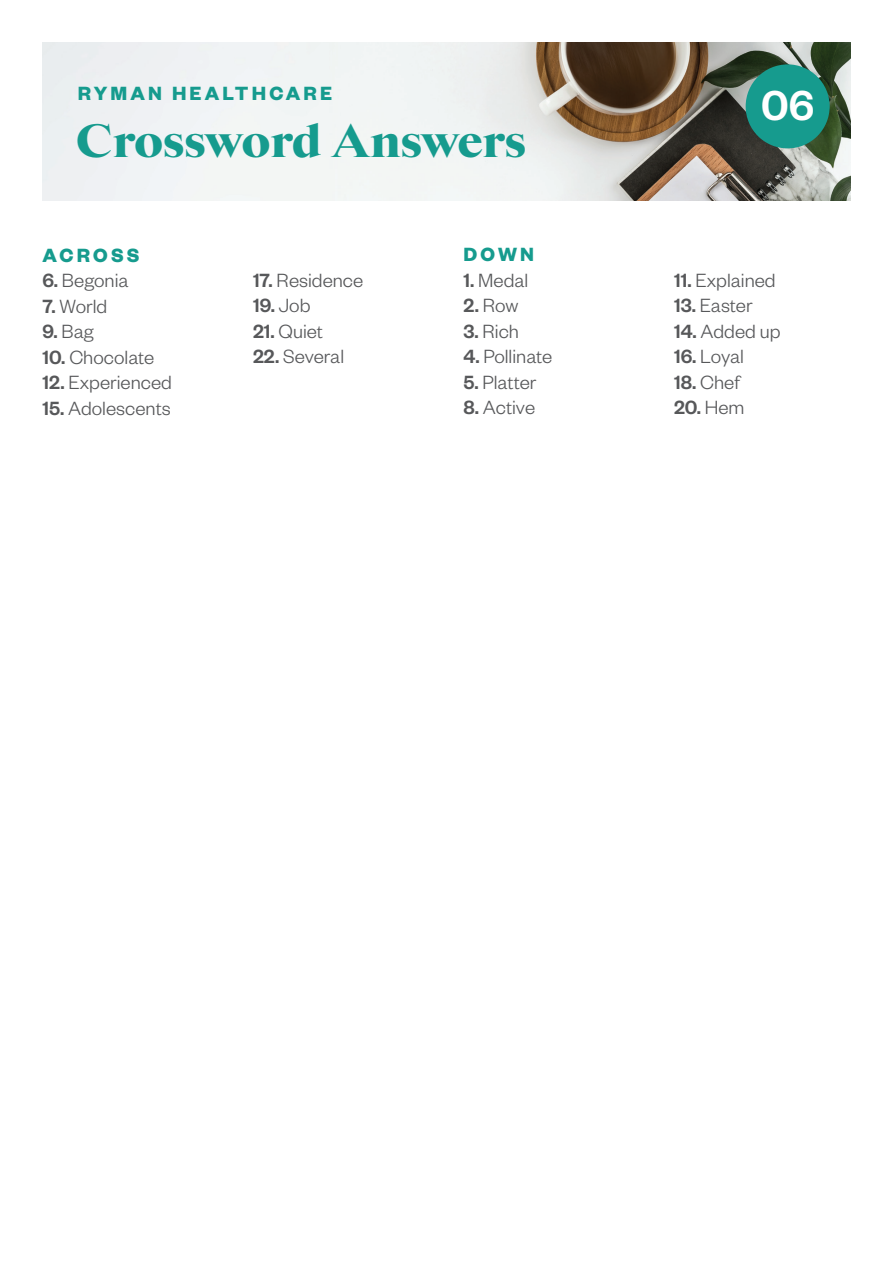
<style>
.page{position:relative;width:893px;height:1263px;background:#fff}
.page>*{position:absolute;margin:0;border:0;box-sizing:border-box;transform-origin:0 0}
.t1{font:900 47.55px "Starling";letter-spacing:-.005em;color:#169b8e}
.t2{font:500 45.9px "Founders Grotesk";color:#fff}
.t3{font:300 21px "Founders Grotesk";color:#57585a}
.t4{font:700 21px "Founders Grotesk";letter-spacing:.15em;color:#169b8e}
.t5{font:500 21px "Founders Grotesk";color:#57585a}
.s1{font-weight:500}
.s2{font-weight:300}
</style>
<div class="page">
<img style="left:43px;top:43px;width:807px;height:158px">
<div style="left:746px;top:64px;width:84px;height:84px;background:#169b8e;border-radius:50%"></div>
<p class="t4" style="left:78px;top:80px;width:256px">RYMAN HEALTHCARE</p>
<h1 class="t1" style="left:76px;top:112px;width:452px">Crossword Answers</h1>
<p class="t4" style="left:43px;top:241px;width:99px">ACROSS</p>
<p class="t3" style="left:43px;top:268px;width:87px"><span class="s1">6.</span> Begonia</p>
<p class="t3" style="left:43px;top:293px;width:66px"><span class="s1">7.</span> World</p>
<p class="t3" style="left:43px;top:319px;width:53px"><span class="s1">9.</span> Bag</p>
<p class="t3" style="left:43px;top:344px;width:113px"><span class="s1">10.</span> Chocolate</p>
<p class="t3" style="left:43px;top:370px;width:131px"><span class="s1">12.</span> Experienced</p>
<p class="t3" style="left:43px;top:395px;width:130px"><span class="s1">15.</span> Adolescents</p>
<p class="t3" style="left:253px;top:268px;width:112px"><span class="s1">17.</span> Residence</p>
<p class="t5" style="left:253px;top:293px;width:59px">19. <span class="s2">Job</span></p>
<p class="t3" style="left:253px;top:319px;width:72px"><span class="s1">21.</span> Quiet</p>
<p class="t3" style="left:253px;top:344px;width:93px"><span class="s1">22.</span> Several</p>
<p class="t4" style="left:463px;top:241px;width:72px">DOWN</p>
<p class="t3" style="left:463px;top:268px;width:66px"><span class="s1">1.</span> Medal</p>
<p class="t3" style="left:463px;top:293px;width:56px"><span class="s1">2.</span> Row</p>
<p class="t3" style="left:463px;top:319px;width:57px"><span class="s1">3.</span> Rich</p>
<p class="t3" style="left:463px;top:344px;width:90px"><span class="s1">4.</span> Pollinate</p>
<p class="t3" style="left:463px;top:370px;width:74px"><span class="s1">5.</span> Platter</p>
<p class="t3" style="left:463px;top:395px;width:73px"><span class="s1">8.</span> Active</p>
<h2 class="t2" style="left:761px;top:77px;width:55px">06</h2>
<p class="t3" style="left:674px;top:268px;width:103px"><span class="s1">11.</span> Explained</p>
<p class="t3" style="left:674px;top:293px;width:80px"><span class="s1">13.</span> Easter</p>
<p class="t3" style="left:674px;top:318px;width:108px"><span class="s1">14.</span> Added up</p>
<p class="t3" style="left:674px;top:344px;width:71px"><span class="s1">16.</span> Loyal</p>
<p class="t3" style="left:674px;top:369px;width:68px"><span class="s1">18.</span> Chef</p>
<p class="t5" style="left:674px;top:395px;width:72px">20. <span class="s2">Hem</span></p>
</div>
